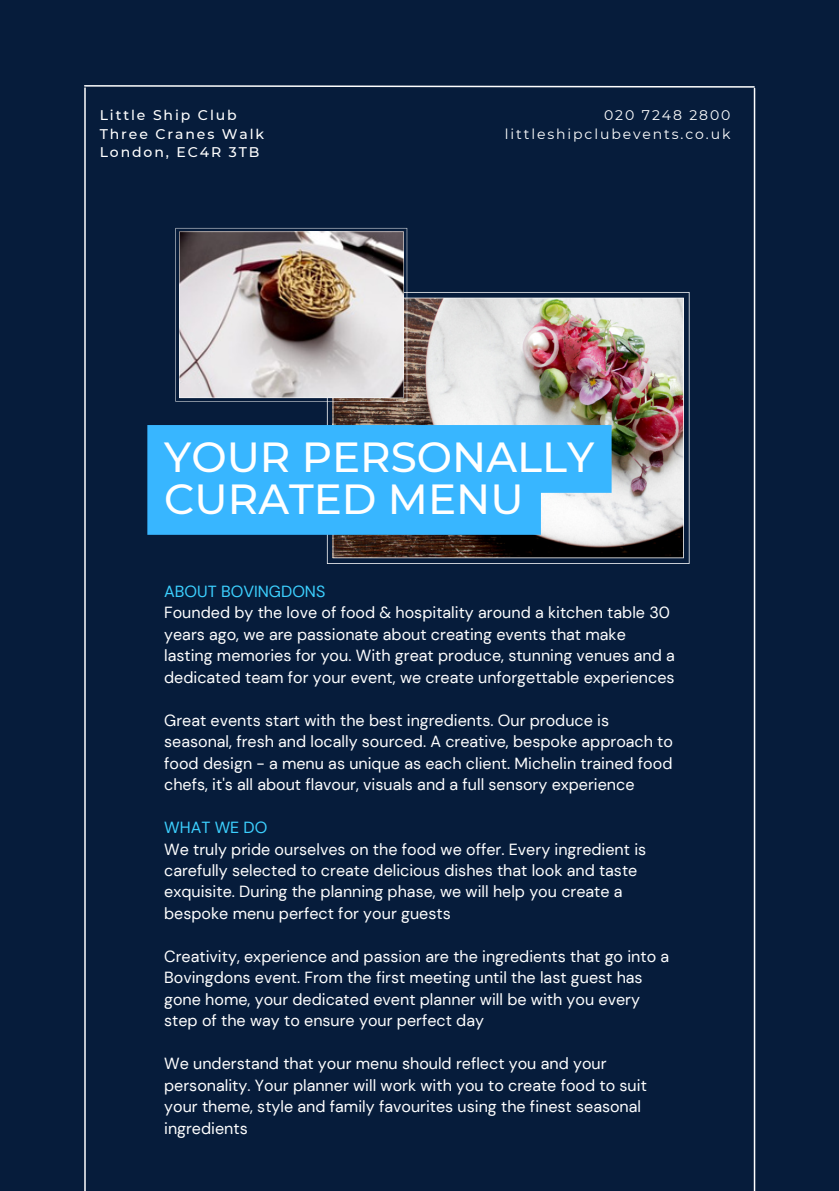
<style>
.page{position:relative;width:839px;height:1191px;background:#fff}
.page>*{position:absolute;margin:0;border:0;box-sizing:border-box;transform-origin:0 0}
.t1{font:500 42px/42px "Montserrat";color:#fff}
.t2{font:16px/21.4px "DM Sans";color:#fff}
.t3{font:16px "DM Sans";color:#3cd0ff}
.t4{font:500 14px/18.6px "Montserrat";letter-spacing:.135em;color:#fff}
.t5{font:14px/18.6px "Montserrat";letter-spacing:.135em;color:#fff;text-align:right}
</style>
<div class="page">
<div style="left:0;top:0;width:838px;height:1191px;background:#061c3b"></div>
<svg style="left:84px;top:85px;width:671px;height:3px"></svg>
<hr style="left:84px;top:88px;width:2px;height:1103px;background:#fff">
<hr style="left:753px;top:88px;width:2px;height:1103px;background:#fff">
<img style="left:327px;top:292px;width:362px;height:272px">
<svg style="left:147px;top:425px;width:464px;height:110px;background:#42b8fd"></svg>
<img style="left:175px;top:228px;width:232px;height:174px">
<p class="t4" style="left:100px;top:106px;width:166px">Little Ship Club<br>Three Cranes Walk<br>London, EC4R 3TB</p>
<p class="t5" style="left:505px;top:106px;width:227px">020 7248 2800 littleshipclubevents.co.uk</p>
<h1 class="t1" style="left:164px;top:436px;width:431px">YOUR PERSONALLY<br>CURATED MENU</h1>
<p class="t3" style="left:164px;top:581px;width:163px">ABOUT BOVINGDONS</p>
<p class="t2" style="left:164px;top:602px;width:512px">Founded by the love of food &amp; hospitality around a kitchen table 30 years ago, we are passionate about creating events that make lasting memories for you. With great produce, stunning venues and a dedicated team for your event, we create unforgettable experiences</p>
<p class="t2" style="left:164px;top:710px;width:510px">Great events start with the best ingredients. Our produce is seasonal, fresh and locally sourced. A creative, bespoke approach to food design - a menu as unique as each client. Michelin trained food chefs, it's all about flavour, visuals and a full sensory experience</p>
<p class="t3" style="left:164px;top:817px;width:105px">WHAT WE DO</p>
<p class="t2" style="left:164px;top:838px;width:483px">We truly pride ourselves on the food we offer. Every ingredient is carefully selected to create delicious dishes that look and taste exquisite. During the planning phase, we will help you create a bespoke menu perfect for your guests</p>
<p class="t2" style="left:164px;top:946px;width:506px">Creativity, experience and passion are the ingredients that go into a Bovingdons event. From the first meeting until the last guest has gone home, your dedicated event planner will be with you every step of the way to ensure your perfect day</p>
<p class="t2" style="left:164px;top:1053px;width:484px">We understand that your menu should reflect you and your personality. Your planner will work with you to create food to suit your theme, style and family favourites using the finest seasonal ingredients</p>
</div>
